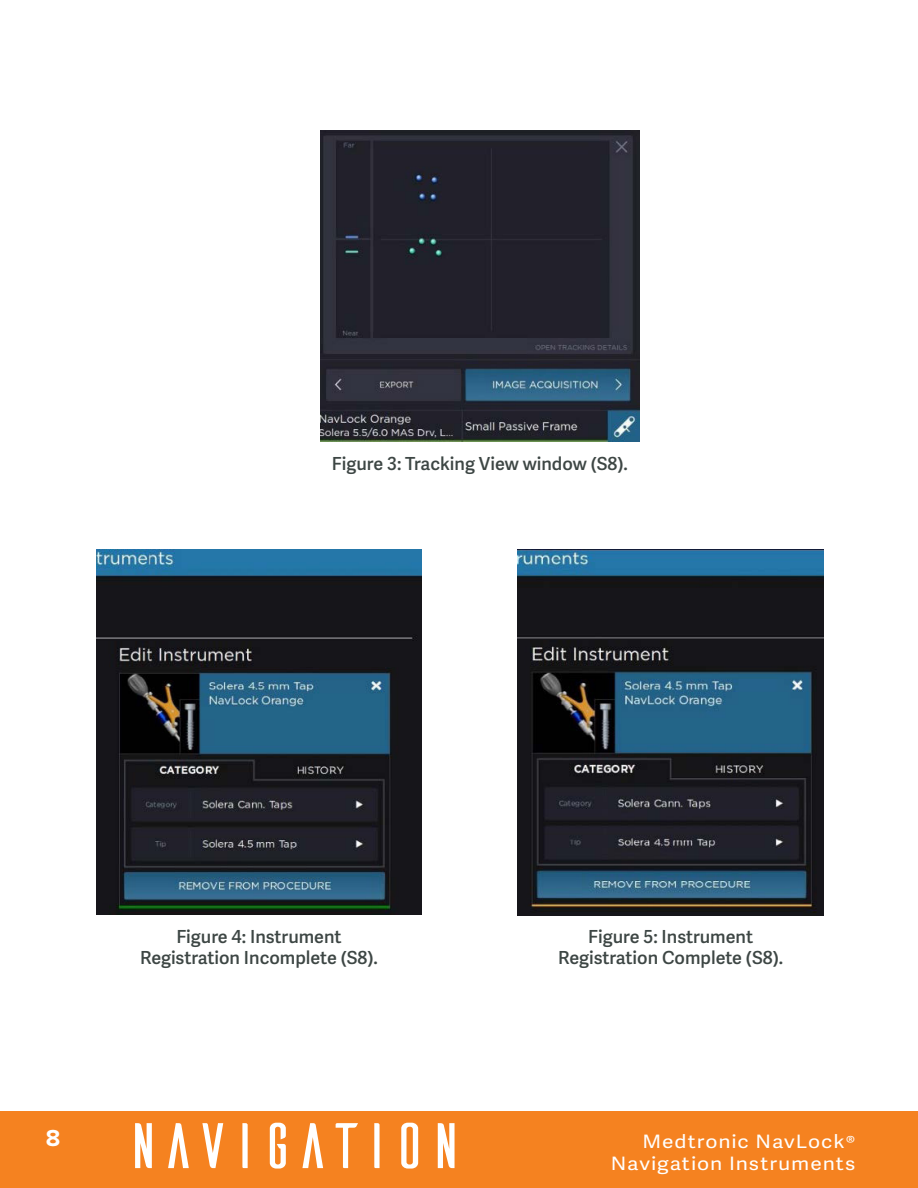
<style>
.page{position:relative;width:918px;height:1188px;background:#fff}
.page>*{position:absolute;margin:0;border:0;box-sizing:border-box;transform-origin:0 0}
.t1{font:64.2px "Ailerons";letter-spacing:-.1em;color:#fff;scale:1.13 1}
.t2{font:700 24px "Proxima Nova";color:#fff}
.t3{font:18.45px/22.2px "Adelle Sans";letter-spacing:.045em;color:#fff;text-align:right;scale:1.13 1}
.t4{font:600 18px/21.6px "Adelle Sans";color:#3d4644;text-align:center}
</style>
<div class="page">
<div style="left:0;top:1111px;width:918px;height:77px;background:#f58220"></div>
<img style="left:320px;top:131px;width:320px;height:310px">
<img style="left:518px;top:549px;width:306px;height:367px">
<img style="left:97px;top:549px;width:324px;height:365px">
<p class="t4" style="left:332px;top:453px;width:297px">Figure 3: Tracking View window (S8).</p>
<p class="t4" style="left:140px;top:926px;width:239px">Figure 4: Instrument<br>Registration Incomplete (S8).</p>
<p class="t4" style="left:558px;top:926px;width:226px">Figure 5: Instrument<br>Registration Complete (S8).</p>
<h2 class="t2" style="left:46px;top:1120px;width:16px">8</h2>
<h1 class="t1" style="left:122px;top:1115px;width:308px">NAVIGATION</h1>
<p class="t3" style="left:611px;top:1131px;width:218px">Medtronic NavLock®<br>Navigation Instruments</p>
</div>
